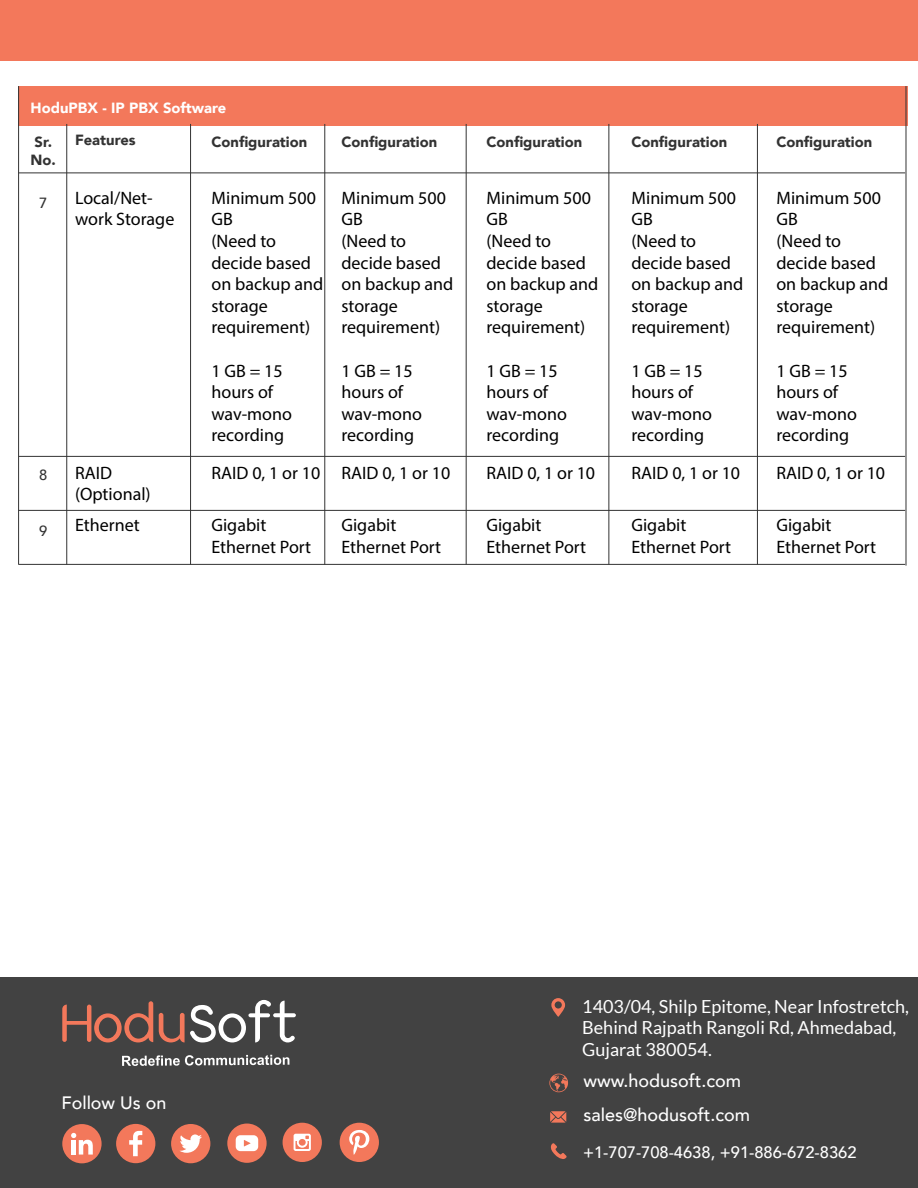
<style>
.page{position:relative;width:918px;height:1188px;background:#fff}
.page>*{position:absolute;margin:0;border:0;box-sizing:border-box;transform-origin:0 0}
.t1{font:18px/21.6px "Myriad Pro";color:#000}
.t2{font:18px/21.6px "Lato";color:#fff}
.t3{font:500 18px "Avenir";color:#fff}
.t4{font:500 16.5px "Avenir";color:#fff}
.t5{font:900 14.7px/17.7px "Avenir";color:#333}
.t6{font:900 14.7px "Avenir";color:#fff}
.t7{font:500 14.7px "Avenir";color:#333}
</style>
<div class="page">
<div style="left:0;top:0;width:918px;height:61px;background:#f3785b"></div>
<div style="left:18px;top:86px;width:889px;height:40px;background:#f3785b"></div>
<hr style="left:18px;top:86px;width:1px;height:479px;background:#333">
<hr style="left:66px;top:124px;width:1px;height:441px;background:#333">
<hr style="left:190px;top:124px;width:1px;height:441px;background:#333">
<hr style="left:325px;top:124px;width:1px;height:441px;background:#333">
<hr style="left:466px;top:124px;width:1px;height:441px;background:#333">
<hr style="left:609px;top:124px;width:1px;height:441px;background:#333">
<hr style="left:757px;top:124px;width:1px;height:441px;background:#333">
<hr style="left:906px;top:86px;width:1px;height:480px;background:#333">
<hr style="left:19px;top:173px;width:886px;height:1px;background:#333">
<hr style="left:19px;top:456px;width:886px;height:1px;background:#333">
<hr style="left:19px;top:510px;width:886px;height:1px;background:#333">
<hr style="left:19px;top:564px;width:886px;height:1px;background:#333">
<div style="left:0;top:978px;width:918px;height:210px;background:#424242"></div>
<svg style="left:550px;top:1111px;width:16px;height:12px"></svg>
<svg style="left:549px;top:1074px;width:19px;height:18px"></svg>
<svg style="left:551px;top:1143px;width:16px;height:16px"></svg>
<svg style="left:551px;top:998px;width:14px;height:19px"></svg>
<div style="left:116px;top:1124px;width:39px;height:39px;background:#f3785b;border-radius:50%"></div>
<div style="left:62px;top:1124px;width:40px;height:39px;background:#f3785b;border-radius:50%"></div>
<svg style="left:129px;top:1131px;width:13px;height:25px"></svg>
<div style="left:171px;top:1124px;width:39px;height:39px;background:#f3785b;border-radius:50%"></div>
<svg style="left:71px;top:1133px;width:22px;height:22px"></svg>
<div style="left:283px;top:1123px;width:39px;height:39px;background:#f3785b;border-radius:50%"></div>
<svg style="left:294px;top:1134px;width:17px;height:17px"></svg>
<div style="left:340px;top:1123px;width:39px;height:39px;background:#f3785b;border-radius:50%"></div>
<div style="left:227px;top:1124px;width:40px;height:39px;background:#f3785b;border-radius:50%"></div>
<svg style="left:179px;top:1134px;width:23px;height:19px"></svg>
<svg style="left:236px;top:1135px;width:22px;height:16px"></svg>
<svg style="left:349px;top:1130px;width:20px;height:25px"></svg>
<svg style="left:122px;top:1055px;width:167px;height:11px"></svg>
<svg style="left:62px;top:1001px;width:91px;height:41px"></svg>
<svg style="left:159px;top:1000px;width:137px;height:42px"></svg>
<p class="t6" style="left:31px;top:96px;width:197px">HoduPBX - IP PBX Software</p>
<p class="t5" style="left:31px;top:132px;width:27px">Sr.<br>No.</p>
<p class="t5" style="left:75px;top:131px;width:62px">Features</p>
<p class="t5" style="left:211px;top:132px;width:97px">Configuration</p>
<p class="t5" style="left:341px;top:132px;width:97px">Configuration</p>
<p class="t5" style="left:486px;top:132px;width:97px">Configuration</p>
<p class="t5" style="left:631px;top:132px;width:97px">Configuration</p>
<p class="t5" style="left:776px;top:132px;width:97px">Configuration</p>
<p class="t7" style="left:39px;top:190px;width:10px">7</p>
<p class="t1" style="left:75px;top:187px;width:101px">Local/Net&shy;work Storage</p>
<p class="t1" style="left:211px;top:187px;width:113px">Minimum 500<br>GB<br>(Need to decide based on backup and storage requirement)</p>
<p class="t1" style="left:211px;top:360px;width:82px">1 GB = 15 hours of wav-mono recording</p>
<p class="t1" style="left:341px;top:187px;width:113px">Minimum 500<br>GB<br>(Need to decide based on backup and storage requirement)</p>
<p class="t1" style="left:341px;top:360px;width:82px">1 GB = 15 hours of wav-mono recording</p>
<p class="t1" style="left:486px;top:187px;width:113px">Minimum 500<br>GB<br>(Need to decide based on backup and storage requirement)</p>
<p class="t1" style="left:486px;top:360px;width:82px">1 GB = 15 hours of wav-mono recording</p>
<p class="t1" style="left:631px;top:187px;width:113px">Minimum 500<br>GB<br>(Need to decide based on backup and storage requirement)</p>
<p class="t1" style="left:631px;top:360px;width:82px">1 GB = 15 hours of wav-mono recording</p>
<p class="t1" style="left:776px;top:187px;width:113px">Minimum 500<br>GB<br>(Need to decide based on backup and storage requirement)</p>
<p class="t1" style="left:776px;top:360px;width:82px">1 GB = 15 hours of wav-mono recording</p>
<p class="t7" style="left:39px;top:462px;width:10px">8</p>
<p class="t1" style="left:75px;top:462px;width:77px">RAID (Optional)</p>
<p class="t1" style="left:211px;top:462px;width:240px">RAID 0, 1 or 10 RAID 0, 1 or 10</p>
<p class="t1" style="left:486px;top:462px;width:110px">RAID 0, 1 or 10</p>
<p class="t1" style="left:631px;top:462px;width:110px">RAID 0, 1 or 10</p>
<p class="t1" style="left:776px;top:462px;width:110px">RAID 0, 1 or 10</p>
<p class="t7" style="left:39px;top:518px;width:10px">9</p>
<p class="t1" style="left:75px;top:514px;width:66px">Ethernet</p>
<p class="t1" style="left:211px;top:514px;width:101px">Gigabit<br>Ethernet Port</p>
<p class="t1" style="left:341px;top:514px;width:101px">Gigabit<br>Ethernet Port</p>
<p class="t1" style="left:486px;top:514px;width:101px">Gigabit<br>Ethernet Port</p>
<p class="t1" style="left:631px;top:514px;width:101px">Gigabit<br>Ethernet Port</p>
<p class="t1" style="left:776px;top:514px;width:101px">Gigabit<br>Ethernet Port</p>
<p class="t2" style="left:582px;top:995px;width:328px">1403/04, Shilp Epitome, Near Infostretch,<br>Behind Rajpath Rangoli Rd, Ahmedabad,<br>Gujarat 380054.</p>
<p class="t3" style="left:61px;top:1087px;width:107px">Follow Us on</p>
<p class="t3" style="left:583px;top:1065px;width:159px">www.hodusoft.com</p>
<p class="t3" style="left:583px;top:1099px;width:168px">sales@hodusoft.com</p>
<p class="t4" style="left:583px;top:1138px;width:275px">+1-707-708-4638, +91-886-672-8362</p>
</div>
